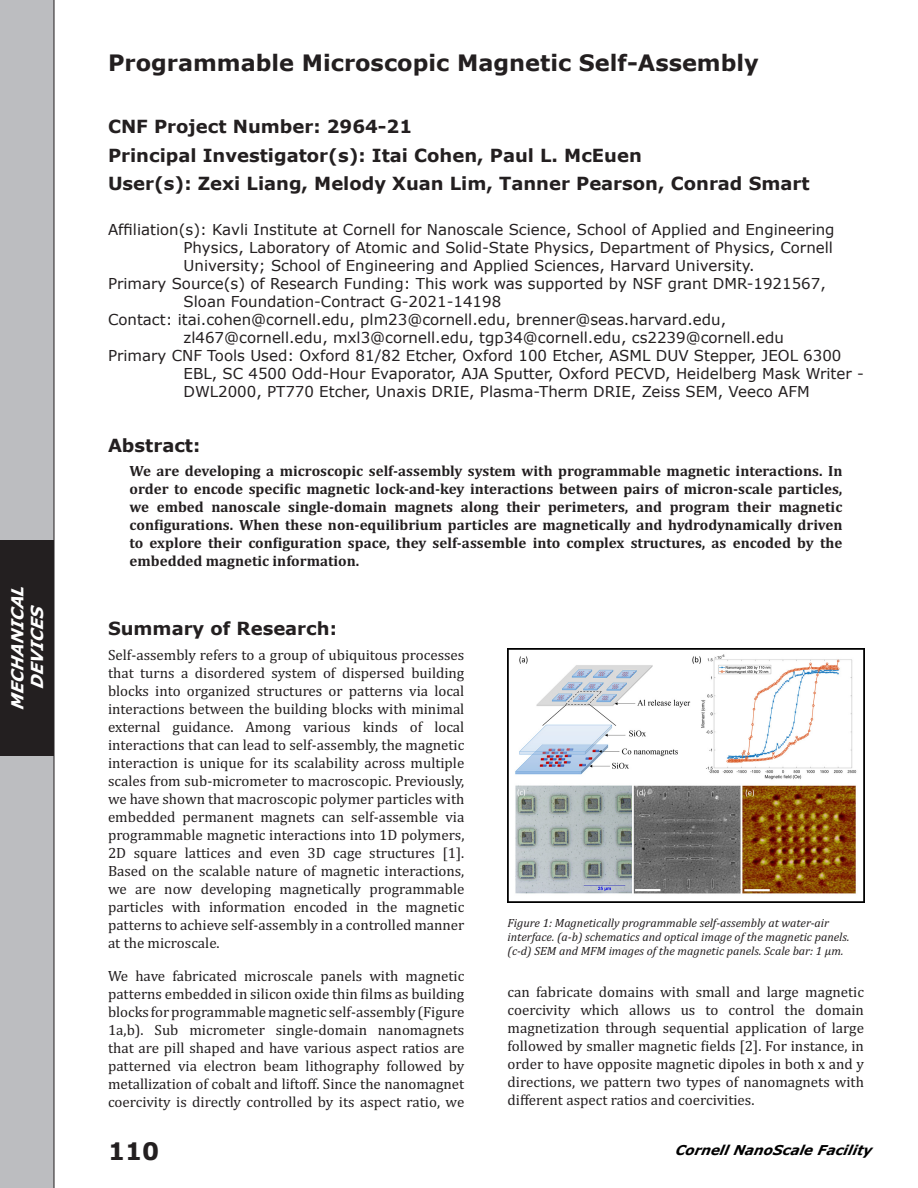
<style>
.page{position:relative;width:918px;height:1188px;background:#fff}
.page>*{position:absolute;margin:0;border:0;box-sizing:border-box;transform-origin:0 0}
.t1{font:700 24px "Verdana";color:#231f20}
.Project_Title{font:700 22.5px "Verdana";color:#231f20}
.Project___PI_Users{font:700 18px "Verdana";color:#231f20}
.Body_Header{font:700 18px "Verdana";color:#231f20}
.t2{font:italic 700 16.5px/19.8px "Verdana";color:#fff;text-align:center}
.t3{font:15px/18px "Cambria";color:#231f20;text-align:justify}
.Project_Info{font:15px/18px "Verdana";color:#231f20}
.Abstract_Text{font:700 15px/18px "Cambria";color:#231f20;text-align:justify}
.Affiliation{font:15px/18px "Verdana";color:#231f20;text-align:justify}
.t4{font:italic 700 13.5px "Verdana";color:#000}
.Captions{font:italic 12px/14.4px "Cambria";color:#231f20}
</style>
<div class="page">
<div style="left:0;top:0;width:54px;height:1188px;background:#bcbdc0"></div>
<div style="left:0;top:540px;width:54px;height:216px;background:#231f20"></div>
<img style="left:508px;top:648px;width:356px;height:255px">
<p class="t2" style="left:8px;top:710px;width:129px;rotate:-90deg">MECHANICAL<br>DEVICES</p>
<p class="Project_Title" style="left:108px;top:48px;width:652px">Programmable Microscopic Magnetic Self-Assembly</p>
<p class="Project___PI_Users" style="left:108px;top:115px;width:306px">CNF Project Number: 2964-21</p>
<p class="Project___PI_Users" style="left:108px;top:143px;width:535px">Principal Investigator(s): Itai Cohen, Paul L. McEuen</p>
<p class="Project___PI_Users" style="left:108px;top:172px;width:703px">User(s): Zexi Liang, Melody Xuan Lim, Tanner Pearson, Conrad Smart</p>
<p class="Affiliation" style="left:184px;top:221px;width:653px;text-indent:-76px">Affiliation(s): Kavli Institute at Cornell for Nanoscale Science, School of Applied and Engineering Physics, Laboratory of Atomic and Solid-State Physics, Department of Physics, Cornell University; School of Engineering and Applied Sciences, Harvard University.</p>
<p class="Project_Info" style="left:184px;top:275px;width:644px;text-indent:-76px">Primary Source(s) of Research Funding: This work was supported by NSF grant DMR-1921567,<br>Sloan Foundation-Contract G-2021-14198</p>
<p class="Project_Info" style="left:184px;top:311px;width:602px;text-indent:-76px">Contact: itai.cohen@cornell.edu, plm23@cornell.edu, brenner@seas.harvard.edu, zl467@cornell.edu, mxl3@cornell.edu, tgp34@cornell.edu, cs2239@cornell.edu</p>
<p class="Project_Info" style="left:184px;top:347px;width:682px;text-indent:-76px">Primary CNF Tools Used: Oxford 81/82 Etcher, Oxford 100 Etcher, ASML DUV Stepper, JEOL 6300<br>EBL, SC 4500 Odd-Hour Evaporator, AJA Sputter, Oxford PECVD, Heidelberg Mask Writer -<br>DWL2000, PT770 Etcher, Unaxis DRIE, Plasma-Therm DRIE, Zeiss SEM, Veeco AFM</p>
<p class="Body_Header" style="left:108px;top:433px;width:94px">Abstract:</p>
<p class="Abstract_Text" style="left:130px;top:462px;width:714px">We are developing a microscopic self-assembly system with programmable magnetic interactions. In order to encode specific magnetic lock-and-key interactions between pairs of micron-scale particles, we embed nanoscale single-domain magnets along their perimeters, and program their magnetic configurations. When these non-equilibrium particles are magnetically and hydrodynamically driven to explore their configuration space, they self-assemble into complex structures, as encoded by the embedded magnetic information.</p>
<p class="Body_Header" style="left:108px;top:616px;width:230px">Summary of Research:</p>
<p class="t3" style="left:108px;top:645px;width:358px">Self-assembly refers to a group of ubiquitous processes that turns a disordered system of dispersed building blocks into organized structures or patterns via local interactions between the building blocks with minimal external guidance. Among various kinds of local interactions that can lead to self-assembly, the magnetic interaction is unique for its scalability across multiple scales from sub-micrometer to macroscopic. Previously, we have shown that macroscopic polymer particles with embedded permanent magnets can self-assemble via programmable magnetic interactions into 1D polymers, 2D square lattices and even 3D cage structures [1].<br>Based on the scalable nature of magnetic interactions, we are now developing magnetically programmable particles with information encoded in the magnetic patterns to achieve self-assembly in a controlled manner at the microscale.</p>
<p class="t3" style="left:108px;top:967px;width:358px">We have fabricated microscale panels with magnetic patterns embedded in silicon oxide thin films as building blocks for programmable magnetic self-assembly (Figure 1a,b). Sub micrometer single-domain nanomagnets that are pill shaped and have various aspect ratios are patterned via electron beam lithography followed by metallization of cobalt and liftoff. Since the nanomagnet coercivity is directly controlled by its aspect ratio, we</p>
<p class="Captions" style="left:508px;top:915px;width:343px">Figure 1: Magnetically programmable self-assembly at water-air interface. (a-b) schematics and optical image of the magnetic panels. (c-d) SEM and MFM images of the magnetic panels. Scale bar: 1 µm.</p>
<p class="t3" style="left:508px;top:983px;width:358px">can fabricate domains with small and large magnetic coercivity which allows us to control the domain magnetization through sequential application of large followed by smaller magnetic fields [2]. For instance, in order to have opposite magnetic dipoles in both x and y directions, we pattern two types of nanomagnets with different aspect ratios and coercivities.</p>
<h1 class="t1" style="left:108px;top:1136px;width:53px">110</h1>
<p class="t4" style="left:675px;top:1141px;width:201px">Cornell NanoScale Facility</p>
</div>
